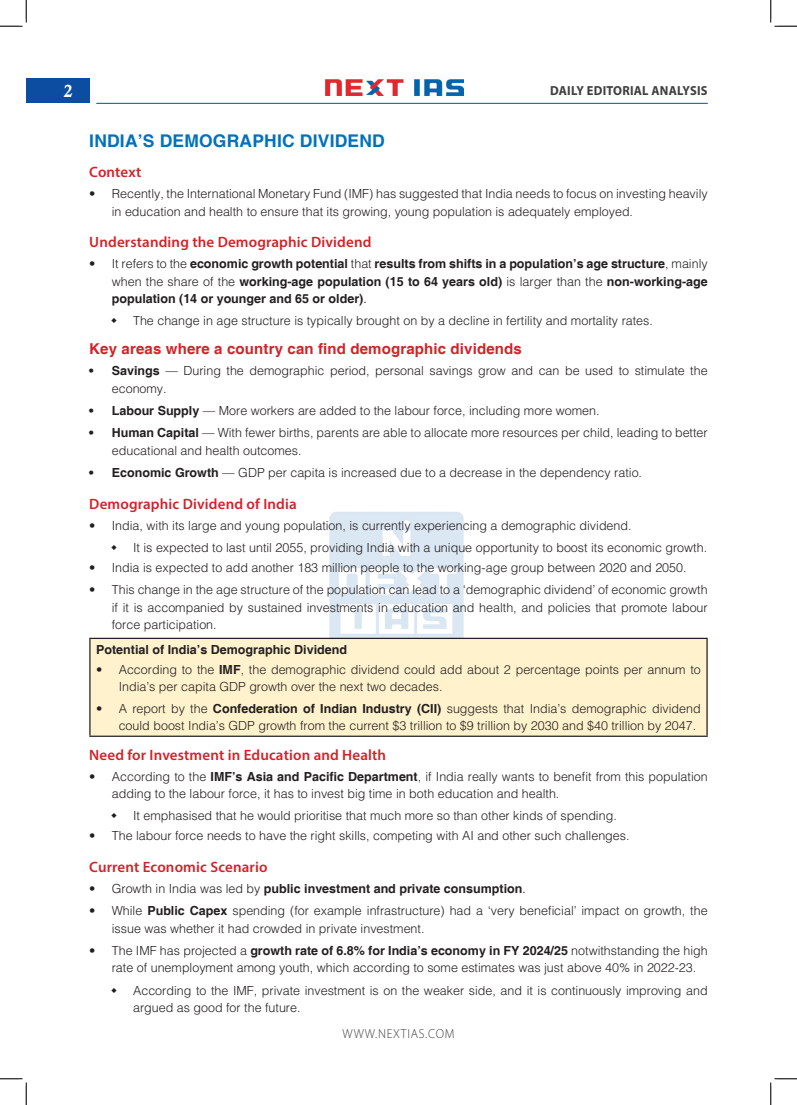
<style>
.page{position:relative;width:797px;height:1105px;background:#fff}
.page>*{position:absolute;margin:0;border:0;box-sizing:border-box;transform-origin:0 0}
.H-1{font:700 17.5px "Helvetica";letter-spacing:.01em;color:#0072bc}
.t1{font:17.5px "Calis MT Bol";color:#fff}
.H-2{font:600 15px "Myriad Pro";letter-spacing:.01em;color:#d1232a}
.H-2-2{font:700 15px "Helvetica";letter-spacing:.01em;color:#d1232a}
.t2{font:700 13.12px "Myriad Pro";letter-spacing:.02em;color:#3e3e3f;scale:.95 1}
.t3{font:300 13.12px "Myriad Pro";letter-spacing:.06em;color:#3e3e3f;scale:.95 1}
.t4{font:300 12.5px/17.4px "Helvetica";color:#231f20}
.body{font:700 12.5px/17.4px "Helvetica";color:#231f20;text-align:justify}
.s1{font-weight:300}
.s2{font-family:"Times New Roman";font-weight:400}
.s3{font-weight:700}
</style>
<div class="page">
<div style="left:26px;top:79px;width:63px;height:24px;background:#0d4da1"></div>
<img style="left:325px;top:80px;width:138px;height:15px">
<hr style="left:96px;top:103px;width:611px;height:1px;background:#0d4da1">
<img style="left:325px;top:511px;width:142px;height:127px">
<div style="left:90px;top:638px;width:617px;height:98px;background:#fff2cc"></div>
<hr style="left:89px;top:638px;width:618px;height:1px;background:#231f20">
<hr style="left:89px;top:736px;width:618px;height:1px;background:#231f20">
<hr style="left:89px;top:639px;width:2px;height:97px;background:#231f20">
<hr style="left:706px;top:639px;width:1px;height:97px;background:#231f20">
<svg style="left:0;top:0;width:27px;height:27px"></svg>
<svg style="left:0;top:1078px;width:27px;height:27px"></svg>
<svg style="left:770px;top:0;width:27px;height:27px"></svg>
<svg style="left:770px;top:1078px;width:27px;height:27px"></svg>
<h1 class="t1" style="left:64px;top:81px;width:10px">2</h1>
<p class="t2" style="left:550px;top:82px;width:167px">DAILY EDITORIAL ANALYSIS</p>
<p class="H-1" style="left:89px;top:130px;width:297px">INDIA’S DEMOGRAPHIC DIVIDEND</p>
<p class="H-2" style="left:89px;top:163px;width:54px">Context</p>
<p class="t4" style="left:112px;top:185px;width:597px;text-indent:-22px">• Recently, the International Monetary Fund (IMF) has suggested that India needs to focus on investing heavily in education and health to ensure that its growing, young population is adequately employed.</p>
<p class="H-2" style="left:89px;top:233px;width:284px">Understanding the Demographic Dividend</p>
<p class="body" style="left:112px;top:256px;width:597px;text-indent:-22px"><span class="s1">• It refers to the</span> economic growth potential <span class="s1">that</span> results from shifts in a population’s age structure<span class="s1">, mainly when the share of the</span> working-age population (15 to 64 years old) <span class="s1">is larger than the</span> non-working-age population (14 or younger and 65 or older)<span class="s2">.</span></p>
<p class="t4" style="left:133px;top:312px;width:521px">The change in age structure is typically brought on by a decline in fertility and mortality rates.</p>
<p class="H-2-2" style="left:89px;top:340px;width:434px">Key areas where a country can find demographic dividends</p>
<p class="t4" style="left:112px;top:362px;width:597px;text-indent:-22px"><span class="s3">• Savings</span> — During the demographic period, personal savings grow and can be used to stimulate the economy.</p>
<p class="t4" style="left:89px;top:402px;width:512px"><span class="s3">• Labour Supply</span> — More workers are added to the labour force, including more women.</p>
<p class="t4" style="left:112px;top:424px;width:597px;text-indent:-22px"><span class="s3">• Human Capital</span> — With fewer births, parents are able to allocate more resources per child, leading to better educational and health outcomes.</p>
<p class="t4" style="left:89px;top:464px;width:554px"><span class="s3">• Economic Growth</span> — GDP per capita is increased due to a decrease in the dependency ratio.</p>
<p class="H-2" style="left:89px;top:494px;width:209px">Demographic Dividend of India</p>
<p class="t4" style="left:89px;top:516px;width:544px">• India, with its large and young population, is currently experiencing a demographic dividend.</p>
<p class="t4" style="left:133px;top:539px;width:575px">It is expected to last until 2055, providing India with a unique opportunity to boost its economic growth.</p>
<p class="t4" style="left:89px;top:558px;width:599px">• India is expected to add another 183 million people to the working-age group between 2020 and 2050.</p>
<p class="t4" style="left:112px;top:581px;width:597px;text-align:justify;text-indent:-22px">• This change in the age structure of the population can lead to a ‘demographic dividend’ of economic growth if it is accompanied by sustained investments in education and health, and policies that promote labour force participation.</p>
<p class="body" style="left:96px;top:641px;width:252px">Potential of India’s Demographic Dividend</p>
<p class="t4" style="left:119px;top:661px;width:583px;line-height:16.9px;text-indent:-22px">• According to the <span class="s3">IMF</span>, the demographic dividend could add about 2 percentage points per annum to<br>India’s per capita GDP growth over the next two decades.</p>
<p class="t4" style="left:119px;top:700px;width:583px;line-height:16.9px;text-indent:-22px">• A report by the <span class="s3">Confederation of Indian Industry (CII)</span> suggests that India’s demographic dividend could boost India’s GDP growth from the current $3 trillion to $9 trillion by 2030 and $40 trillion by 2047.</p>
<p class="H-2" style="left:89px;top:745px;width:298px">Need for Investment in Education and Health</p>
<p class="t4" style="left:112px;top:767px;width:597px;text-indent:-22px">• According to the <span class="s3">IMF’s Asia and Pacific Department</span>, if India really wants to benefit from this population adding to the labour force, it has to invest big time in both education and health.</p>
<p class="t4" style="left:133px;top:807px;width:485px">It emphasised that he would prioritise that much more so than other kinds of spending.</p>
<p class="t4" style="left:89px;top:827px;width:542px">• The labour force needs to have the right skills, competing with AI and other such challenges.</p>
<p class="H-2" style="left:89px;top:857px;width:180px">Current Economic Scenario</p>
<p class="body" style="left:89px;top:880px;width:438px"><span class="s1">• Growth in India was led by</span> public investment and private consumption<span class="s2">.</span></p>
<p class="t4" style="left:112px;top:902px;width:597px;text-indent:-22px">• While <span class="s3">Public Capex</span> spending (for example infrastructure) had a ‘very beneficial’ impact on growth, the issue was whether it had crowded in private investment.</p>
<p class="t4" style="left:112px;top:941px;width:597px;text-indent:-22px">• The IMF has projected a <span class="s3">growth rate of 6.8% for India’s economy in FY 2024/25</span> notwithstanding the high rate of unemployment among youth, which according to some estimates was just above 40% in 2022-23.</p>
<p class="t4" style="left:133px;top:981px;width:576px">According to the IMF, private investment is on the weaker side, and it is continuously improving and argued as good for the future.</p>
<p class="t3" style="left:342px;top:1026px;width:119px">WWW.NEXTIAS.COM</p>
</div>
